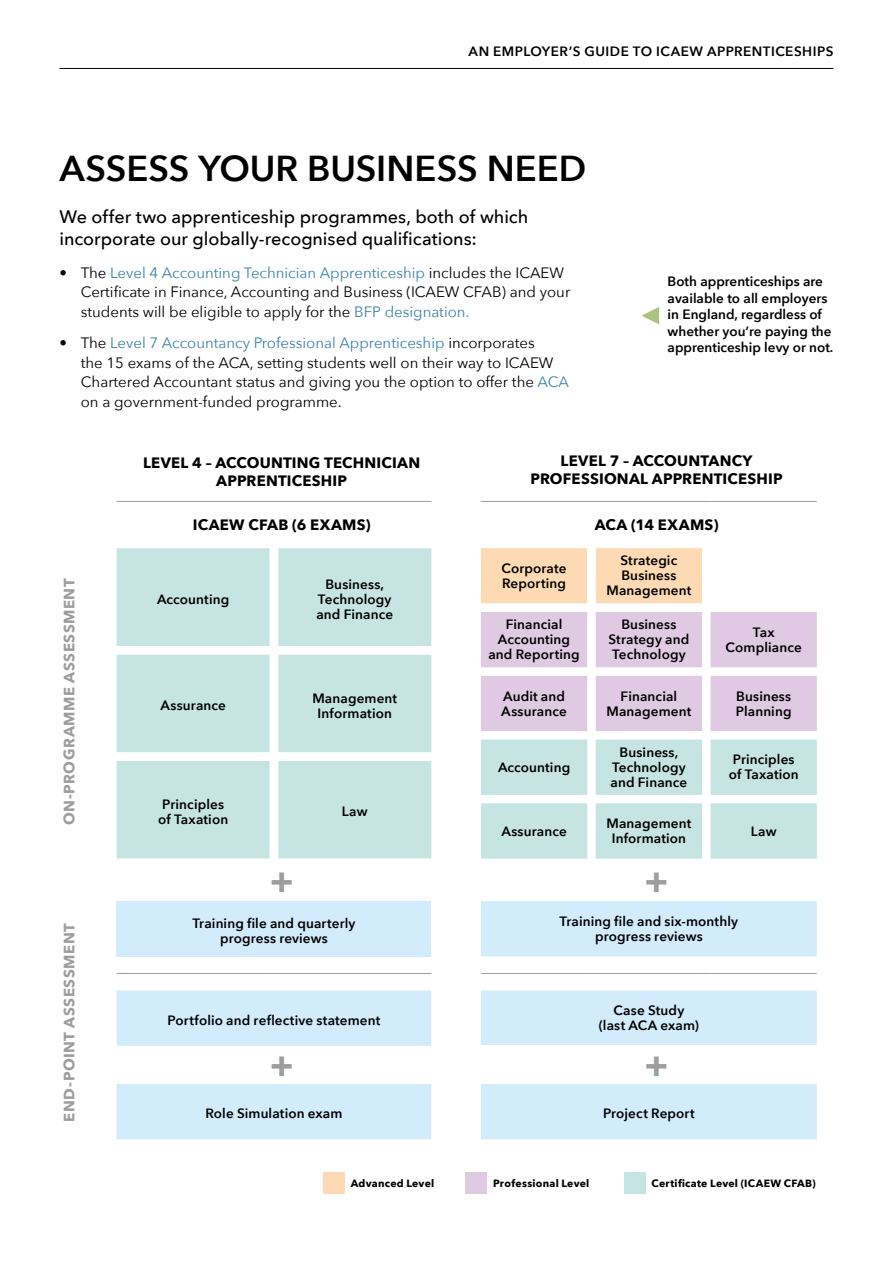
<style>
.page{position:relative;width:893px;height:1263px;background:#fff}
.page>*{position:absolute;margin:0;border:0;box-sizing:border-box;transform-origin:0 0}
.t1{font:600 36px "Avenir Next";color:#000}
.t2{font:700 36px "Avenir Next";color:#9d9d9c}
.t3{font:500 18px/22.5px "Avenir Next";letter-spacing:-.005em;color:#000}
.t4{font:15px/19.5px "Avenir Next";color:#000}
.t5{font:700 15px/18px "Avenir Next";letter-spacing:.01em;color:#000;text-align:center}
.t6{font:700 15px "Avenir Next";letter-spacing:.03em;color:#9d9d9c}
.t7{font:600 13.5px/15px "Avenir Next";letter-spacing:.01em;color:#000;text-align:center}
.t8{font:600 13.5px "Avenir Next";letter-spacing:.035em;color:#000}
.t9{font:700 10.5px "Avenir Next";letter-spacing:.025em;color:#000}
.s1{color:#3c82a9}
</style>
<div class="page">
<div style="left:117px;top:548px;width:314px;height:98px;background:#c6e4e1"></div>
<svg style="left:270px;top:548px;width:8px;height:98px"></svg>
<svg style="left:117px;top:654px;width:314px;height:303px;fill:#c6e4e1"></svg>
<div style="left:117px;top:901px;width:314px;height:55px;background:#d2ecfc"></div>
<svg style="left:117px;top:990px;width:314px;height:149px;fill:#d2ecfc"></svg>
<hr style="left:117px;top:501px;width:153px;height:1px;background:#9d9d9c">
<hr style="left:278px;top:501px;width:153px;height:1px;background:#9d9d9c">
<hr style="left:117px;top:973px;width:153px;height:1px;background:#9d9d9c">
<hr style="left:278px;top:973px;width:153px;height:1px;background:#9d9d9c">
<svg style="left:481px;top:548px;width:336px;height:311px"></svg>
<svg style="left:481px;top:901px;width:336px;height:238px;fill:#d2ecfc"></svg>
<div style="left:481px;top:1046px;width:336px;height:38px;background:#fff"></div>
<hr style="left:481px;top:501px;width:106px;height:1px;background:#9d9d9c">
<hr style="left:596px;top:501px;width:106px;height:1px;background:#9d9d9c">
<hr style="left:710px;top:501px;width:107px;height:1px;background:#9d9d9c">
<hr style="left:481px;top:973px;width:106px;height:1px;background:#9d9d9c">
<hr style="left:596px;top:973px;width:106px;height:1px;background:#9d9d9c">
<hr style="left:710px;top:973px;width:107px;height:1px;background:#9d9d9c">
<div style="left:323px;top:1172px;width:22px;height:21px;background:#fddab4"></div>
<div style="left:466px;top:1172px;width:21px;height:21px;background:#e0cae3"></div>
<div style="left:624px;top:1172px;width:21px;height:21px;background:#c6e4e1"></div>
<svg style="left:641px;top:307px;width:18px;height:17px"></svg>
<hr style="left:60px;top:68px;width:773px;height:1px;background:#000">
<p class="t8" style="left:469px;top:40px;width:366px">AN EMPLOYER’S GUIDE TO ICAEW APPRENTICESHIPS</p>
<h1 class="t1" style="left:60px;top:137px;width:528px">ASSESS YOUR BUSINESS NEED</h1>
<h2 class="t3" style="left:60px;top:205px;width:470px">We offer two apprenticeship programmes, both of which incorporate our globally-recognised qualifications:</h2>
<p class="t4" style="left:81px;top:262px;width:491px;text-indent:-21px">• The <span class="s1">Level 4 Accounting Technician Apprenticeship</span> includes the ICAEW<br>Certificate in Finance, Accounting and Business (ICAEW CFAB) and your students will be eligible to apply for the <span class="s1">BFP designation.</span></p>
<p class="t4" style="left:81px;top:332px;width:490px;text-indent:-21px">• The <span class="s1">Level 7 Accountancy Professional Apprenticeship</span> incorporates<br>the 15 exams of the ACA, setting students well on their way to ICAEW Chartered Accountant status and giving you the option to offer the <span class="s1">ACA </span>on a government-funded programme.</p>
<p class="t7" style="left:668px;top:273px;width:167px;line-height:16.5px;text-align:left">Both apprenticeships are available to all employers in England, regardless of whether you’re paying the apprenticeship levy or not.</p>
<p class="t6" style="left:56px;top:825px;width:248px;rotate:-90deg">ON-PROGRAMME ASSESSMENT</p>
<p class="t6" style="left:56px;top:1121px;width:200px;rotate:-90deg">END-POINT ASSESSMENT</p>
<p class="t5" style="left:143px;top:454px;width:279px">LEVEL 4 – ACCOUNTING TECHNICIAN<br>APPRENTICESHIP</p>
<p class="t5" style="left:193px;top:516px;width:179px">ICAEW CFAB (6 EXAMS)</p>
<p class="t7" style="left:157px;top:591px;width:74px">Accounting</p>
<p class="t7" style="left:316px;top:576px;width:78px">Business,<br>Technology and Finance</p>
<p class="t7" style="left:160px;top:698px;width:67px">Assurance</p>
<p class="t7" style="left:312px;top:690px;width:86px">Management<br>Information</p>
<p class="t7" style="left:158px;top:796px;width:72px">Principles of Taxation</p>
<p class="t7" style="left:342px;top:804px;width:27px">Law</p>
<h1 class="t2" style="left:270px;top:849px;width:25px">+</h1>
<p class="t7" style="left:192px;top:915px;width:165px">Training file and quarterly progress reviews</p>
<p class="t7" style="left:167px;top:1012px;width:214px">Portfolio and reflective statement</p>
<h1 class="t2" style="left:270px;top:1033px;width:25px">+</h1>
<p class="t7" style="left:205px;top:1106px;width:138px">Role Simulation exam</p>
<p class="t5" style="left:530px;top:451px;width:254px">LEVEL 7 – ACCOUNTANCY<br>PROFESSIONAL APPRENTICESHIP</p>
<p class="t5" style="left:595px;top:516px;width:125px">ACA (14 EXAMS)</p>
<p class="t7" style="left:501px;top:560px;width:67px;text-align:left">Corporate<br>Reporting</p>
<p class="t7" style="left:606px;top:553px;width:86px">Strategic<br>Business<br>Management</p>
<p class="t7" style="left:488px;top:617px;width:93px">Financial<br>Accounting and Reporting</p>
<p class="t7" style="left:608px;top:617px;width:82px">Business<br>Strategy and<br>Technology</p>
<p class="t7" style="left:726px;top:624px;width:78px">Tax<br>Compliance</p>
<p class="t7" style="left:501px;top:688px;width:67px;text-align:left">Audit and<br>Assurance</p>
<p class="t7" style="left:606px;top:688px;width:86px">Financial<br>Management</p>
<p class="t7" style="left:736px;top:688px;width:57px;text-align:left">Business<br>Planning</p>
<p class="t7" style="left:498px;top:759px;width:74px">Accounting</p>
<p class="t7" style="left:610px;top:744px;width:78px">Business,<br>Technology and Finance</p>
<p class="t7" style="left:729px;top:752px;width:72px">Principles of Taxation</p>
<p class="t7" style="left:501px;top:823px;width:67px">Assurance</p>
<p class="t7" style="left:606px;top:815px;width:86px">Management<br>Information</p>
<p class="t7" style="left:751px;top:823px;width:27px">Law</p>
<h1 class="t2" style="left:645px;top:849px;width:25px">+</h1>
<p class="t7" style="left:560px;top:913px;width:180px">Training file and six-monthly progress reviews</p>
<p class="t7" style="left:599px;top:1003px;width:102px">Case Study (last ACA exam)</p>
<h1 class="t2" style="left:645px;top:1033px;width:25px">+</h1>
<p class="t7" style="left:603px;top:1106px;width:93px">Project Report</p>
<p class="t9" style="left:351px;top:1175px;width:85px">Advanced Level</p>
<p class="t9" style="left:493px;top:1175px;width:98px">Professional Level</p>
<p class="t9" style="left:651px;top:1175px;width:166px">Certificate Level (ICAEW CFAB)</p>
</div>
